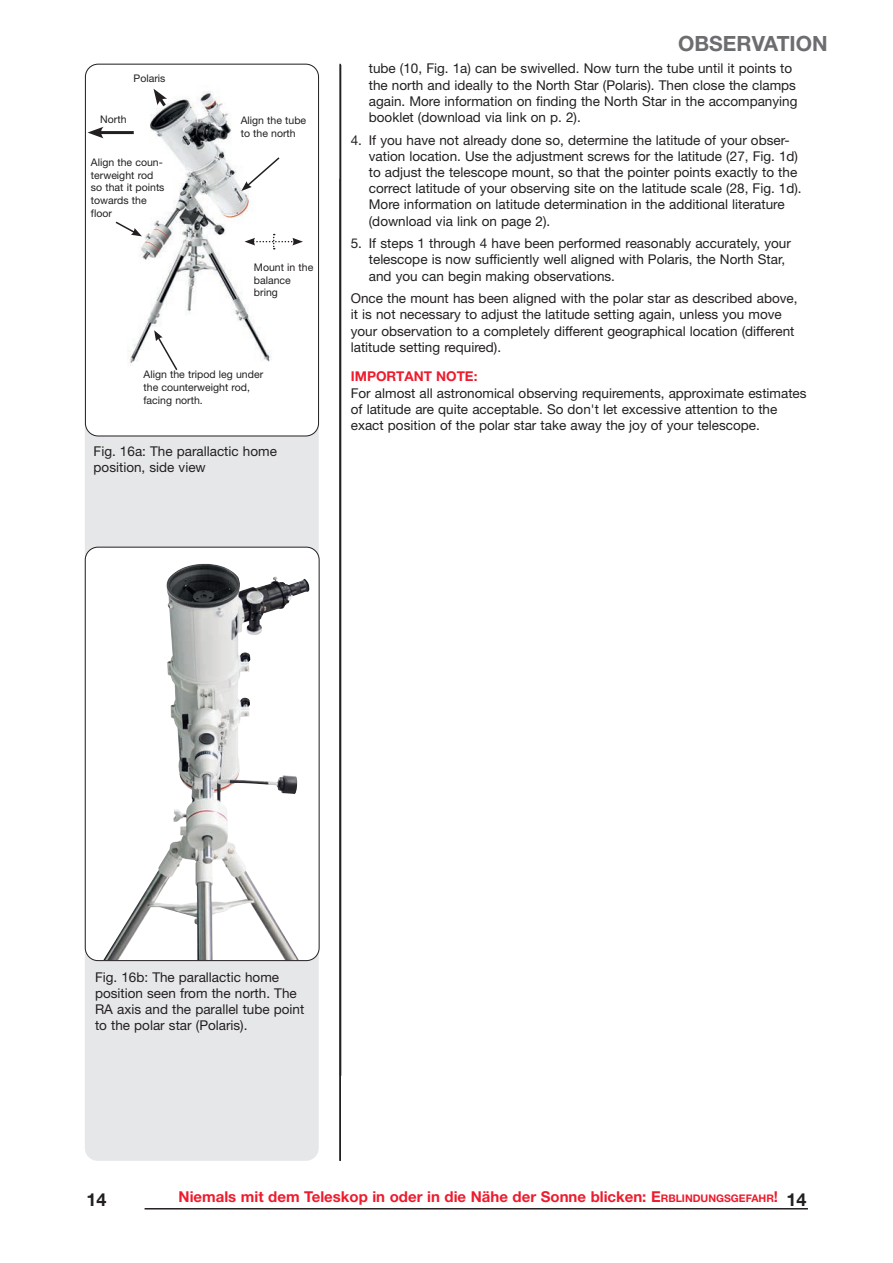
<style>
.page{position:relative;width:893px;height:1263px;background:#fff}
.page>*{position:absolute;margin:0;border:0;box-sizing:border-box;transform-origin:0 0}
.t1{font:700 21px "Helvetica Neue LT Std";color:#6c6d70}
.t2{font:700 18px "Helvetica Neue LT Std";color:#231f20}
.t3{font:700 15px "Helvetica Neue LT Std";color:#ee1b2d}
.t4{font:13.5px/16.2px "Helvetica Neue LT Std";color:#231f20}
.t5{font:700 13.5px "Helvetica Neue LT Std";color:#ee1b2d}
.t6{font:10.5px/12.6px "Helvetica Neue LT Std";color:#231f20}
.s1{font-style:inherit}
.s2{font-size:10.5px}
.s3{font-size:18px;color:#231f20}
</style>
<div class="page">
<hr style="left:145px;top:1208px;width:663px;height:1px;background:#231f20">
<hr style="left:339px;top:64px;width:2px;height:1097px;background:#231f20">
<div style="left:85px;top:64px;width:234px;height:1097px;background:#e6e7e9;border-radius:13px"></div>
<div style="left:85px;top:547px;width:234px;height:413px;background:#fff;border-radius:13px"></div>
<img style="left:104px;top:564px;width:206px;height:395px">
<div style="left:85px;top:547px;width:234px;height:414px;border:1px solid #231f20;border-radius:13px"></div>
<div style="left:85px;top:64px;width:234px;height:372px;background:#fff;border-radius:13px"></div>
<div style="left:85px;top:64px;width:234px;height:372px;border:1px solid #231f20;border-radius:13px"></div>
<img style="left:127px;top:88px;width:144px;height:278px">
<svg style="left:115px;top:220px;width:27px;height:16px"></svg>
<svg style="left:241px;top:156px;width:39px;height:35px"></svg>
<svg style="left:245px;top:234px;width:58px;height:15px"></svg>
<svg style="left:154px;top:330px;width:25px;height:40px"></svg>
<hr style="left:98px;top:131px;width:36px;height:3px;background:#231f20">
<svg style="left:88px;top:127px;width:16px;height:11px"></svg>
<svg style="left:154px;top:89px;width:15px;height:21px"></svg>
<p class="t6" style="left:134px;top:71px;width:33px">Polaris</p>
<p class="t6" style="left:100px;top:113px;width:28px">North</p>
<p class="t6" style="left:91px;top:156px;width:75px">Align the coun&shy;terweight rod so that it points towards the floor</p>
<p class="t6" style="left:241px;top:114px;width:67px">Align the tube to the north</p>
<p class="t6" style="left:254px;top:261px;width:61px">Mount in the balance bring</p>
<p class="t6" style="left:144px;top:368px;width:121px">Align the tripod leg under the counterweight rod, facing north.</p>
<p class="t4" style="left:94px;top:442px;width:185px">Fig. 16a: The parallactic home position, side view</p>
<h1 class="t1" style="left:678px;top:30px;width:151px">OBSERVATION</h1>
<p class="t4" style="left:369px;top:60px;width:430px">tube (10, Fig. 1a) can be swivelled. Now turn the tube until it points to the north and ideally to the North Star (Polaris). Then close the clamps again. More information on finding the North Star in the accompanying booklet (download via link on p. 2).</p>
<p class="t4" style="left:369px;top:132px;width:434px;text-indent:-18px">4. If you have not already done so, determine the latitude of your obser&shy;vation location. Use the adjustment screws for the latitude (27, Fig. 1d) to adjust the telescope mount, so that the pointer points exactly to the correct latitude of your observing site on the latitude scale (28, Fig. 1d).<br>More information on latitude determination in the additional literature (download via link on page 2).</p>
<p class="t4" style="left:369px;top:235px;width:424px;text-indent:-18px">5. If steps 1 through 4 have been performed reasonably accurately, your telescope is now sufficiently well aligned with Polaris, the North Star, and you can begin making observations.</p>
<p class="t4" style="left:351px;top:290px;width:448px">Once the mount has been aligned with the polar star as described above, it is not necessary to adjust the latitude setting again, unless you move your observation to a completely different geographical location (different latitude setting required).</p>
<p class="t5" style="left:351px;top:368px;width:128px">IMPORTANT NOTE:</p>
<p class="t4" style="left:351px;top:385px;width:457px">For almost all astronomical observing requirements, approximate estimates of latitude are quite acceptable. So don't let excessive attention to the exact position of the polar star take away the joy of your telescope.</p>
<p class="t4" style="left:95px;top:968px;width:211px">Fig. 16b: The parallactic home position seen from the north. The<br>RA axis and the parallel tube point to the polar star (Polaris).</p>
<h2 class="t2" style="left:87px;top:1188px;width:22px">14</h2>
<p class="t3" style="left:179px;top:1187px;width:629px">Niemals mit dem Teleskop in oder in die Nähe der Sonne blicken: <span class="s1">E</span><span class="s2">RBLINDUNGSGEFAHR</span><span class="s1">!</span> <span class="s3">14</span></p>
</div>
